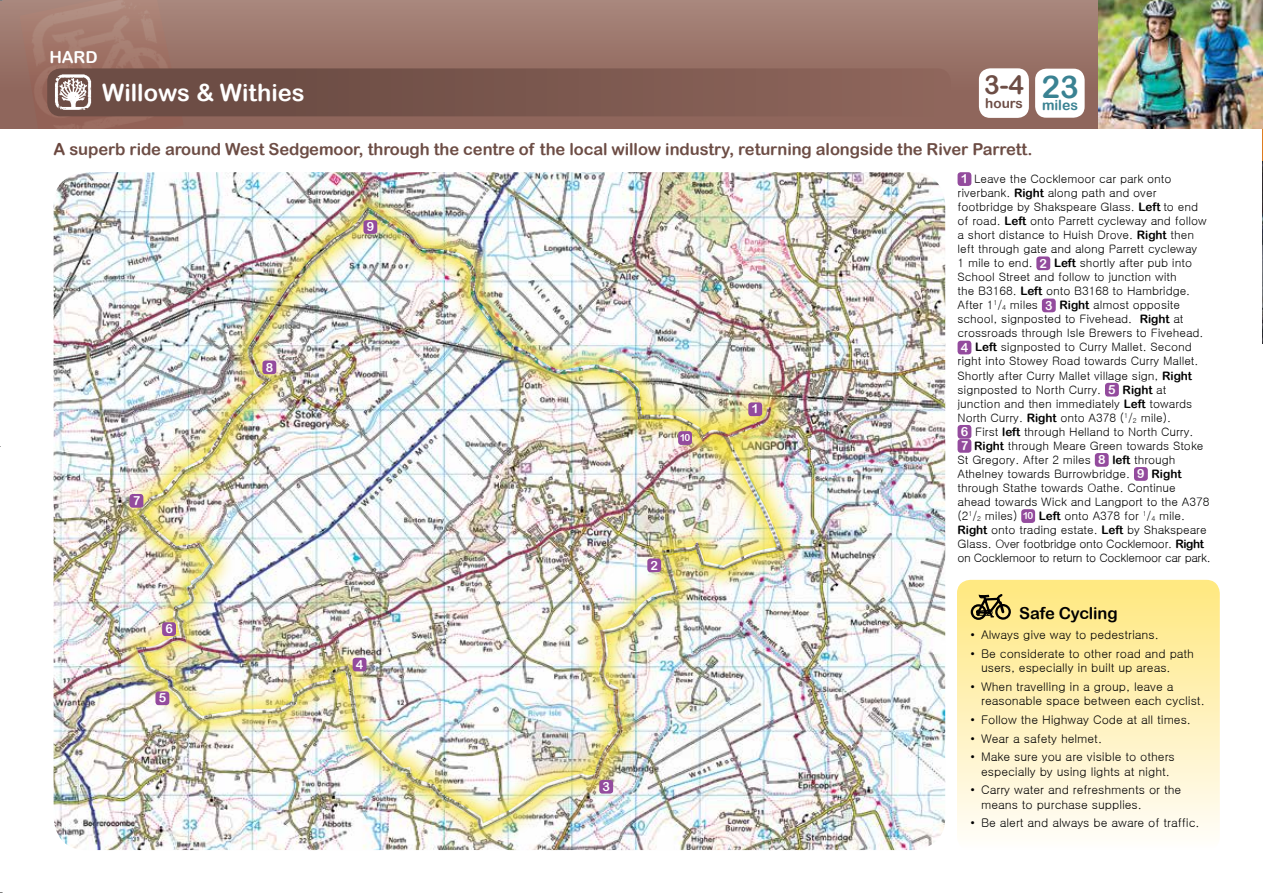
<style>
.page{position:relative;width:1263px;height:893px;background:#fff}
.page>*{position:absolute;margin:0;border:0;box-sizing:border-box;transform-origin:0 0}
.t1{font:26.25px "Arial Rounded MT Bold";color:#6d4d45}
.t2{font:23.7px "Arial Rounded MT Bold";color:#fff}
.t3{font:16.5px "Arial Rounded MT Bold";letter-spacing:-.005em;color:#6d4d45}
.t4{font:16.5px "Arial Rounded MT Bold";letter-spacing:-.005em;color:#000}
.t5{font:16.5px "Arial Rounded MT Bold";color:#fff}
.t6{font:14.1px "Arial Rounded MT Bold";color:#3a8292}
.t7{font:13.65px "Arial Rounded MT Bold";color:#6d4d45}
.t8{font:12.6px "Arial Rounded MT Bold";color:#fff}
.t9{font:12px/14.4px "Gulim";letter-spacing:-.005em;color:#000}
.t10{font:11.7px/14.1px "Gulim";letter-spacing:-.005em;color:#000}
.t11{font:9.9px "Arial Rounded MT Bold";color:#fff}
.s1{font-family:"Arial Rounded MT Bold";font-size:12.6px;color:#fff}
.s2{font-family:"Arial Rounded MT Bold"}
.s3{font-size:6.75px}
.s4{font-family:"Arial Rounded MT Bold";font-size:9.9px;color:#fff}
</style>
<div class="page">
<svg style="left:1262px;top:1px;width:1px;height:161px"></svg>
<div style="left:0;top:0;width:1262px;height:128px;background:linear-gradient(to bottom,#a7847a,#8a6056)"></div>
<img style="left:1098px;top:0;width:164px;height:128px">
<img style="left:54px;top:172px;width:891px;height:678px">
<img style="left:109px;top:181px;width:700px;height:670px">
<img style="left:20px;top:0;width:164px;height:129px">
<svg style="left:95px;top:68px;width:856px;height:48px"></svg>
<img style="left:47px;top:68px;width:48px;height:49px">
<div style="left:979px;top:68px;width:50px;height:50px;background:#fff;border-radius:11px"></div>
<div style="left:1035px;top:69px;width:50px;height:49px;background:#fff;border-radius:11px"></div>
<img style="left:1262px;top:162px;width:1px;height:181px">
<div style="left:957px;top:172px;width:14px;height:14px;background:#934b9d;border-radius:3px"></div>
<div style="left:1036px;top:256px;width:14px;height:14px;background:#934b9d;border-radius:3px"></div>
<div style="left:1042px;top:299px;width:14px;height:13px;background:#934b9d;border-radius:3px"></div>
<div style="left:957px;top:341px;width:14px;height:13px;background:#934b9d;border-radius:3px"></div>
<div style="left:1105px;top:383px;width:14px;height:14px;background:#934b9d;border-radius:3px"></div>
<div style="left:957px;top:425px;width:14px;height:14px;background:#934b9d;border-radius:3px"></div>
<div style="left:957px;top:439px;width:14px;height:14px;background:#934b9d;border-radius:3px"></div>
<div style="left:1095px;top:453px;width:14px;height:14px;background:#934b9d;border-radius:3px"></div>
<div style="left:1134px;top:467px;width:14px;height:14px;background:#934b9d;border-radius:3px"></div>
<div style="left:1021px;top:509px;width:14px;height:14px;background:#934b9d;border-radius:3px"></div>
<svg style="left:957px;top:580px;width:263px;height:255px"></svg>
<div style="left:995px;top:604px;width:16px;height:16px;border:2px solid #000;border-radius:50%"></div>
<div style="left:971px;top:604px;width:15px;height:16px;border:2px solid #000;border-radius:50%"></div>
<svg style="left:975px;top:592px;width:31px;height:27px"></svg>
<div style="left:130px;top:494px;width:13px;height:14px;background:#934b9d;border-radius:3px"></div>
<div style="left:262px;top:360px;width:14px;height:14px;background:#934b9d;border-radius:3px"></div>
<div style="left:678px;top:431px;width:14px;height:14px;background:#934b9d;border-radius:3px"></div>
<div style="left:363px;top:220px;width:14px;height:14px;background:#934b9d;border-radius:3px"></div>
<div style="left:748px;top:402px;width:14px;height:14px;background:#934b9d;border-radius:3px"></div>
<div style="left:599px;top:780px;width:14px;height:14px;background:#934b9d;border-radius:3px"></div>
<div style="left:647px;top:558px;width:14px;height:14px;background:#934b9d;border-radius:3px"></div>
<div style="left:353px;top:658px;width:13px;height:13px;background:#934b9d;border-radius:3px"></div>
<div style="left:155px;top:691px;width:14px;height:14px;background:#934b9d;border-radius:3px"></div>
<div style="left:162px;top:622px;width:14px;height:14px;background:#934b9d;border-radius:3px"></div>
<h3 class="t5" style="left:49px;top:47px;width:50px">HarD</h3>
<h2 class="t2" style="left:102px;top:79px;width:204px">Willows &amp; Withies</h2>
<h1 class="t1" style="left:984px;top:69px;width:41px">3-4</h1>
<p class="t7" style="left:985px;top:95px;width:39px">hours</p>
<p class="t6" style="left:1041px;top:97px;width:39px"><sup>23</sup>miles</p>
<h3 class="t3" style="left:54px;top:139px;width:980px">a superb ride around West Sedgemoor, through the centre of the local willow industry, returning alongside the river parrett.</h3>
<p class="t8" style="left:133px;top:493px;width:9px">7</p>
<p class="t8" style="left:165px;top:621px;width:9px">6</p>
<p class="t8" style="left:159px;top:690px;width:9px">5</p>
<p class="t8" style="left:266px;top:360px;width:9px">8</p>
<p class="t8" style="left:367px;top:219px;width:9px">9</p>
<p class="t8" style="left:356px;top:657px;width:9px">4</p>
<p class="t11" style="left:680px;top:432px;width:12px">10</p>
<p class="t8" style="left:650px;top:558px;width:9px">2</p>
<p class="t8" style="left:751px;top:401px;width:9px">1</p>
<p class="t8" style="left:602px;top:779px;width:9px">3</p>
<p class="t10" style="left:957px;top:172px;width:255px"><span class="s1">1</span> Leave the Cocklemoor car park onto riverbank. <span class="s2">right</span> along path and over footbridge by Shakspeare Glass. <span class="s2">Left</span> to end of road. <span class="s2">Left</span> onto Parrett cycleway and follow a short distance to Huish Drove. <span class="s2">right</span> then left through gate and along Parrett cycleway<br>1 mile to end. <span class="s1">2</span> <span class="s2">Left</span> shortly after pub into School Street and follow to junction with<br>the B3168. <span class="s2">Left</span> onto B3168 to Hambridge.<br>After 1<sup>1</sup>/<span class="s3">4</span> miles <span class="s1">3</span> <span class="s2">right</span> almost opposite school, signposted to Fivehead. <span class="s2">right</span> at crossroads through Isle Brewers to Fivehead.<br><span class="s1">4</span> <span class="s2">Left</span> signposted to Curry Mallet. Second right into Stowey Road towards Curry Mallet.<br>Shortly after Curry Mallet village sign, <span class="s2">right </span>signposted to North Curry. <span class="s1">5</span> <span class="s2">right</span> at junction and then immediately <span class="s2">Left</span> towards North Curry. <span class="s2">right</span> onto A378 (<sup>1</sup>/<span class="s3">2</span> mile).<br><span class="s1">6</span> First <span class="s2">left</span> through Helland to North Curry.<br><span class="s1">7</span> <span class="s2">right</span> through Meare Green towards Stoke St Gregory. After 2 miles <span class="s1">8</span> <span class="s2">left</span> through Athelney towards Burrowbridge. <span class="s1">9</span> <span class="s2">right </span>through Stathe towards Oathe. Continue ahead towards Wick and Langport to the A378 (2<sup>1</sup>/<span class="s3">2</span> miles) <span class="s4">10</span> <span class="s2">Left</span> onto A378 for <sup>1</sup>/<span class="s3">4</span> mile. <span class="s2">right</span> onto trading estate. <span class="s2">Left</span> by Shakspeare Glass. Over footbridge onto Cocklemoor. <span class="s2">right </span>on Cocklemoor to return to Cocklemoor car park.</p>
<h3 class="t4" style="left:1019px;top:603px;width:100px">Safe Cycling</h3>
<p class="t9" style="left:971px;top:628px;width:190px">• Always give way to pedestrians.</p>
<p class="t9" style="left:981px;top:646px;width:214px;text-indent:-10px">• Be considerate to other road and path users, especially in built up areas.</p>
<p class="t9" style="left:981px;top:679px;width:225px;text-indent:-10px">• When travelling in a group, leave a reasonable space between each cyclist.</p>
<p class="t9" style="left:971px;top:712px;width:222px">• Follow the Highway Code at all times.</p>
<p class="t9" style="left:971px;top:731px;width:133px">• Wear a safety helmet.</p>
<p class="t9" style="left:971px;top:750px;width:206px;text-align:center">• Make sure you are visible to others especially by using lights at night.</p>
<p class="t9" style="left:981px;top:783px;width:202px;text-indent:-10px">• Carry water and refreshments or the means to purchase supplies.</p>
<p class="t9" style="left:971px;top:816px;width:230px">• Be alert and always be aware of traffic.</p>
</div>
